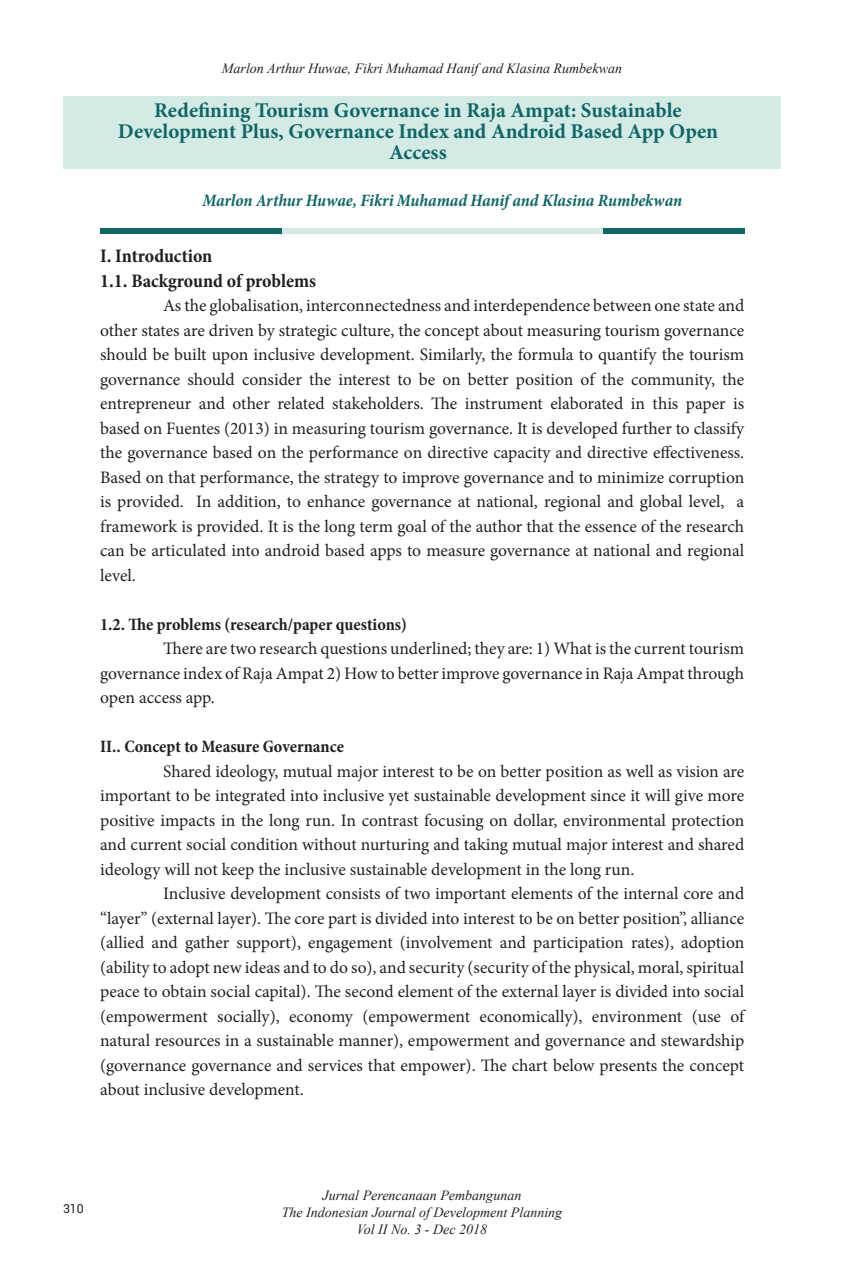
<style>
.page{position:relative;width:844px;height:1265px;background:#fff}
.page>*{position:absolute;margin:0;border:0;box-sizing:border-box;transform-origin:0 0}
.t1{font:700 21px/21px "Minion Pro";color:#106667;text-align:center}
.t2{font:700 condensed 19.25px/24.5px "Minion Pro";letter-spacing:-.005em;color:#231f20}
.t3{font:17.5px/24.5px "Minion Pro";letter-spacing:-.005em;color:#231f20;text-align:justify}
.t4{font:700 condensed 17.5px "Minion Pro";letter-spacing:-.005em;color:#231f20}
.t5{font:italic 700 condensed 17.5px "Minion Pro";letter-spacing:-.005em;color:#106667}
.t6{font:italic 14px/16.8px "Times New Roman";color:#231f20;text-align:center}
.t7{font:12.25px "Roboto";color:#231f20}
</style>
<div class="page">
<div style="left:100px;top:228px;width:644px;height:6px;background:#106667"></div>
<div style="left:282px;top:228px;width:320px;height:6px;background:#d3eae5"></div>
<div style="left:64px;top:97px;width:716px;height:72px;background:#d3eae5"></div>
<p class="t6" style="left:222px;top:61px;width:401px">Marlon Arthur Huwae, Fikri Muhamad Hanif and Klasina Rumbekwan</p>
<p class="t1" style="left:118px;top:102px;width:601px">Redefining Tourism Governance in Raja Ampat: Sustainable<br>Development Plus, Governance Index and Android Based App Open<br>Access</p>
<p class="t5" style="left:202px;top:194px;width:481px">Marlon Arthur Huwae, Fikri Muhamad Hanif and Klasina Rumbekwan</p>
<p class="t2" style="left:100px;top:245px;width:217px">I. Introduction<br>1.1. Background of problems</p>
<p class="t3" style="left:100px;top:295px;width:645px;text-indent:63px">As the globalisation, interconnectedness and interdependence between one state and other states are driven by strategic culture, the concept about measuring tourism governance should be built upon inclusive development. Similarly, the formula to quantify the tourism governance should consider the interest to be on better position of the community, the entrepreneur and other related stakeholders. The instrument elaborated in this paper is based on Fuentes (2013) in measuring tourism governance. It is developed further to classify the governance based on the performance on directive capacity and directive effectiveness.<br>Based on that performance, the strategy to improve governance and to minimize corruption is provided. In addition, to enhance governance at national, regional and global level, a framework is provided. It is the long term goal of the author that the essence of the research can be articulated into android based apps to measure governance at national and regional level.</p>
<p class="t4" style="left:100px;top:617px;width:308px">1.2. The problems (research/paper questions)</p>
<p class="t3" style="left:100px;top:638px;width:645px;text-indent:63px">There are two research questions underlined; they are: 1) What is the current tourism governance index of Raja Ampat 2) How to better improve governance in Raja Ampat through open access app.</p>
<p class="t4" style="left:100px;top:740px;width:245px">II.. Concept to Measure Governance</p>
<p class="t3" style="left:100px;top:760px;width:645px;text-indent:63px">Shared ideology, mutual major interest to be on better position as well as vision are important to be integrated into inclusive yet sustainable development since it will give more positive impacts in the long run. In contrast focusing on dollar, environmental protection and current social condition without nurturing and taking mutual major interest and shared ideology will not keep the inclusive sustainable development in the long run.</p>
<p class="t3" style="left:100px;top:883px;width:645px;text-indent:63px">Inclusive development consists of two important elements of the internal core and “layer” (external layer). The core part is divided into interest to be on better position”, alliance (allied and gather support), engagement (involvement and participation rates), adoption (ability to adopt new ideas and to do so), and security (security of the physical, moral, spiritual peace to obtain social capital). The second element of the external layer is divided into social (empowerment socially), economy (empowerment economically), environment (use of natural resources in a sustainable manner), empowerment and governance and stewardship (governance governance and services that empower). The chart below presents the concept about inclusive development.</p>
<p class="t7" style="left:63px;top:1202px;width:22px">310</p>
<p class="t6" style="left:281px;top:1189px;width:282px">Jurnal Perencanaan Pembangunan<br>The Indonesian Journal of Development Planning<br>Vol II No. 3 - Dec 2018</p>
</div>
